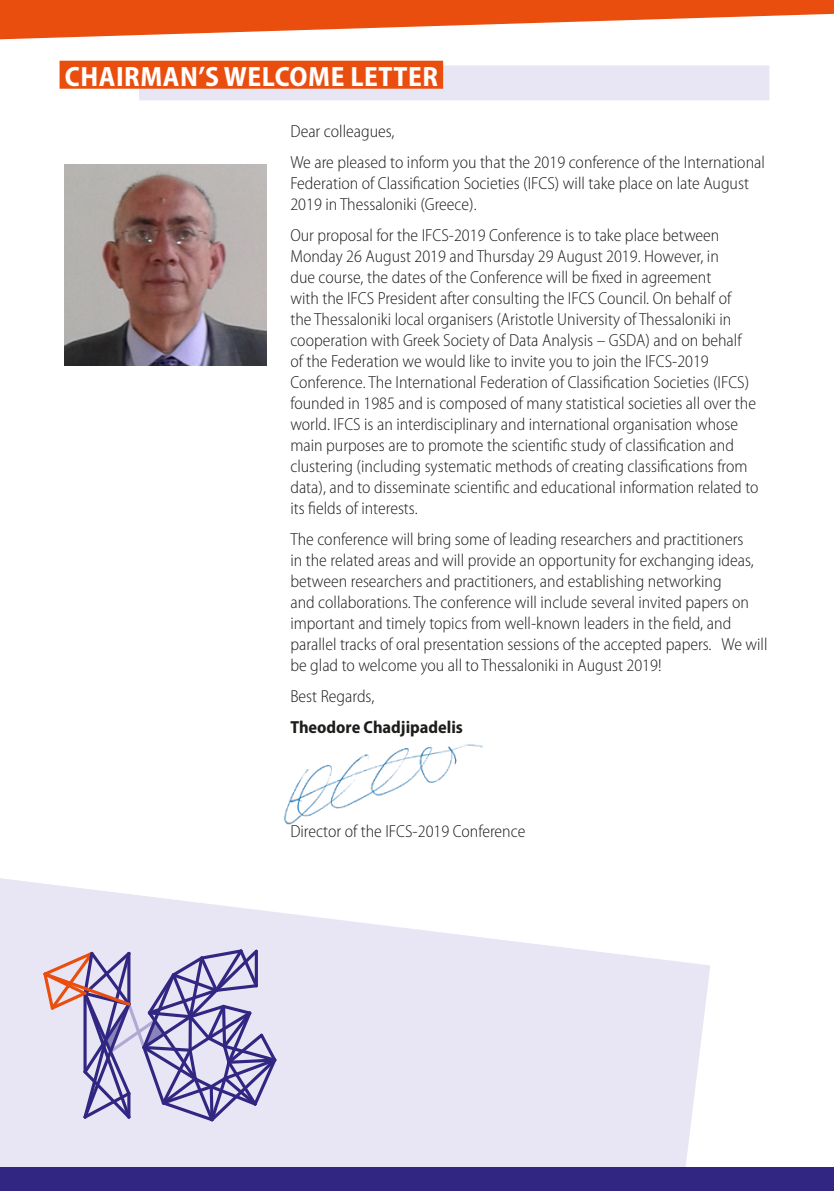
<style>
.page{position:relative;width:834px;height:1191px;background:#fff}
.page>*{position:absolute;margin:0;border:0;box-sizing:border-box;transform-origin:0 0}
._00_TItle{font:700 semi-condensed 28px "Myriad Pro";letter-spacing:.02em;color:#fff}
._00_Body{font:300 semi-condensed 17.5px/21px "Myriad Pro";color:#1d1d1b}
._00_Body-2{font:700 semi-condensed 17.5px "Myriad Pro";color:#1d1d1b}
</style>
<div class="page">
<div style="left:139px;top:65px;width:630px;height:35px;background:#e8e6f4"></div>
<div style="left:60px;top:61px;width:383px;height:28px;background:#e94e0f"></div>
<svg style="left:0;top:878px;width:710px;height:289px;fill:#e8e6f4"></svg>
<img style="left:64px;top:164px;width:202px;height:202px">
<img style="left:284px;top:744px;width:198px;height:80px">
<svg style="left:41px;top:946px;width:238px;height:178px;background:#bfb7d5"></svg>
<div style="left:0;top:1167px;width:833px;height:24px;background:#312783"></div>
<svg style="left:0;top:0;width:833px;height:39px"></svg>
<p class="_00_TItle" style="left:65px;top:60px;width:375px">CHAIRMAN’S WELCOME LETTER</p>
<p class="_00_Body" style="left:290px;top:121px;width:106px">Dear colleagues,</p>
<p class="_00_Body" style="left:290px;top:152px;width:476px">We are pleased to inform you that the 2019 conference of the International<br>Federation of Classification Societies (IFCS) will take place on late August<br>2019 in Thessaloniki (Greece).</p>
<p class="_00_Body" style="left:290px;top:225px;width:469px">Our proposal for the IFCS-2019 Conference is to take place between Monday 26 August 2019 and Thursday 29 August 2019. However, in<br>due course, the dates of the Conference will be fixed in agreement<br>with the IFCS President after consulting the IFCS Council. On behalf of<br>the Thessaloniki local organisers (Aristotle University of Thessaloniki in cooperation with Greek Society of Data Analysis – GSDA) and on behalf of the Federation we would like to invite you to join the IFCS-2019<br>Conference. The International Federation of Classification Societies (IFCS) founded in 1985 and is composed of many statistical societies all over the world. IFCS is an interdisciplinary and international organisation whose main purposes are to promote the scientific study of classification and clustering (including systematic methods of creating classifications from data), and to disseminate scientific and educational information related to its fields of interests.</p>
<p class="_00_Body" style="left:290px;top:529px;width:478px">The conference will bring some of leading researchers and practitioners<br>in the related areas and will provide an opportunity for exchanging ideas, between researchers and practitioners, and establishing networking<br>and collaborations. The conference will include several invited papers on important and timely topics from well-known leaders in the field, and parallel tracks of oral presentation sessions of the accepted papers. We will be glad to welcome you all to Thessaloniki in August 2019!</p>
<p class="_00_Body" style="left:290px;top:686px;width:85px">Best Regards,</p>
<p class="_00_Body-2" style="left:290px;top:717px;width:174px">Theodore Chadjipadelis</p>
<p class="_00_Body" style="left:290px;top:821px;width:236px">Director of the IFCS-2019 Conference</p>
</div>
